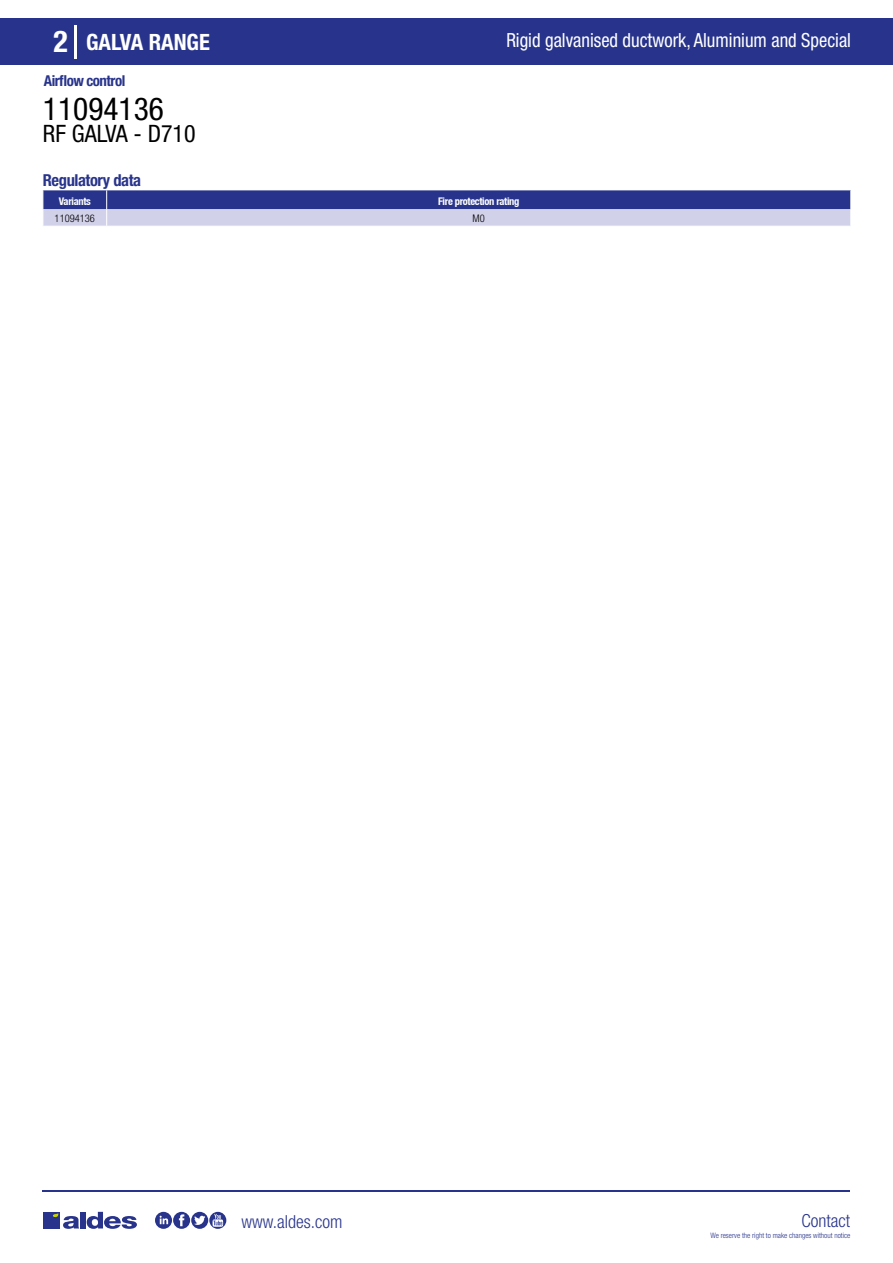
<style>
.page{position:relative;width:893px;height:1263px;background:#fff}
.page>*{position:absolute;margin:0;border:0;box-sizing:border-box;transform-origin:0 0}
.t1{font:condensed 31.5px "Helvetica Neue LT Std";color:#000}
.t2{font:700 condensed 30px "Helvetica Neue LT Std";color:#fff}
.t3{font:condensed 24px "Helvetica Neue LT Std";color:#000}
.t4{font:700 condensed 22.5px "Helvetica Neue LT Std";color:#fff}
.t5{font:condensed 19.5px "Helvetica Neue LT Std";color:#fff;scale:.95 1}
.t6{font:300 condensed 18px "Helvetica Neue";color:#28348b}
.t7{font:700 condensed 16.5px "Helvetica Neue LT Std";letter-spacing:-.025em;color:#28348b}
.t8{font:700 condensed 15px "Helvetica Neue LT Std";letter-spacing:-.035em;color:#28348b}
.t9{font:700 condensed 10.5px "Helvetica Neue";letter-spacing:-.03em;color:#fff}
.t10{font:300 condensed 10.5px "Helvetica Neue";color:#000}
.t11{font:300 condensed 7.5px "Helvetica Neue";color:#28348b}
</style>
<div class="page">
<div style="left:0;top:18px;width:893px;height:46px;background:#28348b"></div>
<hr style="left:74px;top:25px;width:2px;height:33px;background:#fff">
<hr style="left:43px;top:1190px;width:807px;height:1px;background:#28348b">
<svg style="left:155px;top:1212px;width:71px;height:17px"></svg>
<div style="left:43px;top:1212px;width:17px;height:16px;background:#28348b"></div>
<div style="left:80px;top:1212px;width:6px;height:16px;background:#28348b"></div>
<svg style="left:87px;top:1212px;width:50px;height:17px"></svg>
<svg style="left:53px;top:1213px;width:26px;height:16px"></svg>
<svg style="left:43px;top:190px;width:808px;height:36px;background:#7b80b9"></svg>
<h2 class="t2" style="left:54px;top:24px;width:16px">2</h2>
<p class="t4" style="left:86px;top:28px;width:125px">GALVA RANGE</p>
<p class="t5" style="left:506px;top:29px;width:364px">Rigid galvanised ductwork, Aluminium and Special</p>
<p class="t8" style="left:44px;top:71px;width:83px">Airflow control</p>
<h1 class="t1" style="left:43px;top:91px;width:122px">11094136</h1>
<p class="t3" style="left:43px;top:120px;width:154px">RF GALVA - D710</p>
<p class="t7" style="left:43px;top:170px;width:100px">Regulatory data</p>
<p class="t9" style="left:59px;top:195px;width:34px">Variants</p>
<p class="t9" style="left:438px;top:195px;width:83px">Fire protection rating</p>
<p class="t10" style="left:55px;top:212px;width:42px">11094136</p>
<p class="t10" style="left:473px;top:212px;width:14px">M0</p>
<p class="t6" style="left:241px;top:1211px;width:102px">www.aldes.com</p>
<p class="t6" style="left:801px;top:1211px;width:50px">Contact</p>
<p class="t11" style="left:710px;top:1230px;width:141px">We reserve the right to make changes without notice</p>
</div>
